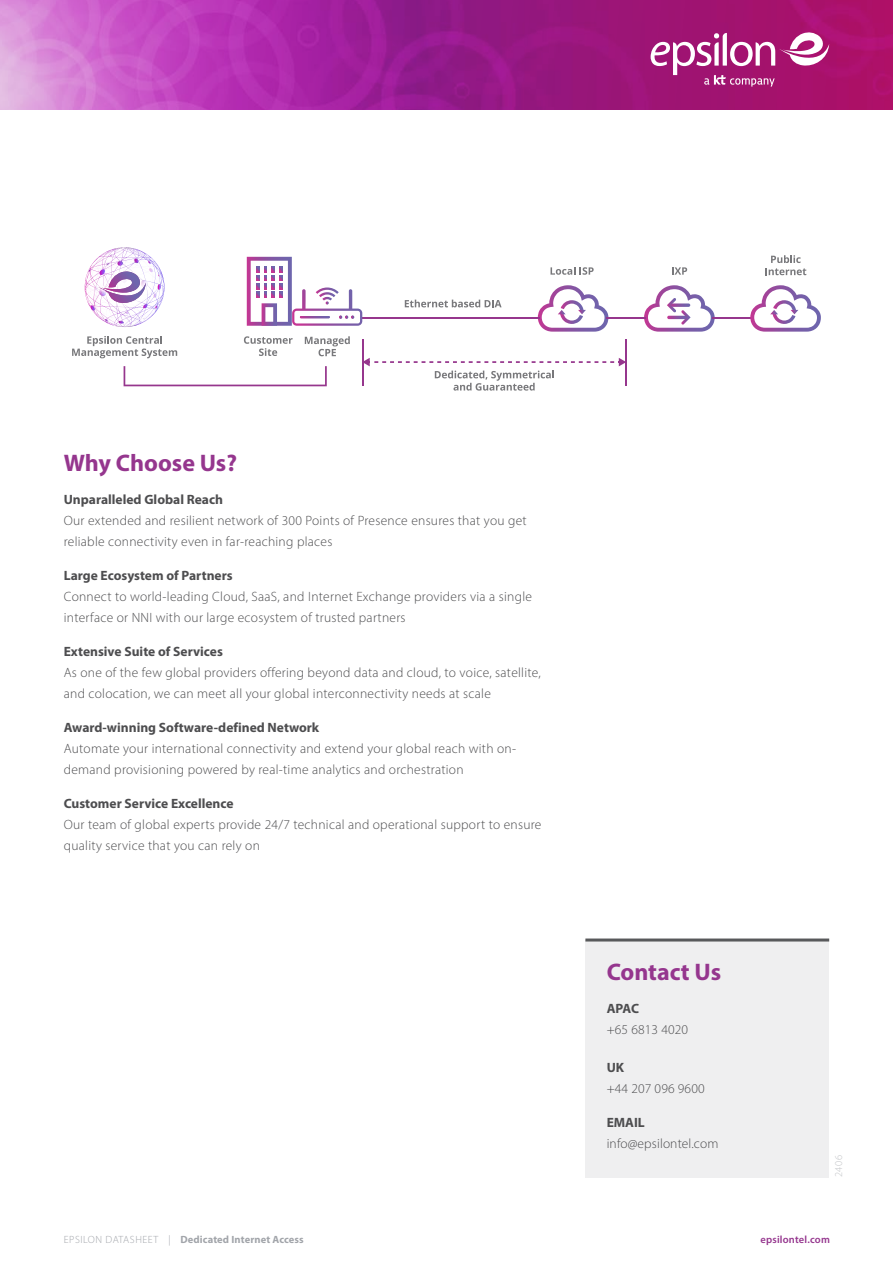
<style>
.page{position:relative;width:893px;height:1263px;background:#fff}
.page>*{position:absolute;margin:0;border:0;box-sizing:border-box;transform-origin:0 0}
.t1{font:700 24px "Myriad Pro";color:#95368e}
.t2{font:300 13.5px/21px "Myriad Pro";letter-spacing:.02em;color:#4d4d4f}
.t3{font:700 13.5px "Myriad Pro";color:#4d4d4f}
.t4{font:700 10.5px "Myriad Pro";letter-spacing:.01em;color:#a2a5aa}
.t5{font:600 10.5px "Myriad Pro";letter-spacing:.02em;color:#95368e}
.t6{font:300 10.5px "Myriad Pro";color:#c2c4c7}
.s1{font-weight:300}
</style>
<div class="page">
<img style="left:0;top:0;width:893px;height:109px">
<svg style="left:651px;top:32px;width:178px;height:55px"></svg>
<div style="left:585px;top:940px;width:244px;height:237px;background:#efeff0"></div>
<hr style="left:585px;top:938px;width:244px;height:3px;background:#58595b">
<svg style="left:244px;top:336px;width:49px;height:20px"></svg>
<svg style="left:405px;top:300px;width:97px;height:7px"></svg>
<svg style="left:72px;top:336px;width:105px;height:22px"></svg>
<svg style="left:305px;top:336px;width:45px;height:20px"></svg>
<svg style="left:550px;top:267px;width:44px;height:8px"></svg>
<svg style="left:672px;top:267px;width:15px;height:8px"></svg>
<svg style="left:765px;top:255px;width:41px;height:20px"></svg>
<svg style="left:538px;top:285px;width:70px;height:47px"></svg>
<svg style="left:644px;top:285px;width:71px;height:47px"></svg>
<hr style="left:362px;top:317px;width:178px;height:1px;background:#96368d">
<hr style="left:362px;top:339px;width:2px;height:46px;background:#96368d">
<svg style="left:124px;top:366px;width:203px;height:20px"></svg>
<hr style="left:625px;top:339px;width:2px;height:46px;background:#96368d">
<svg style="left:362px;top:358px;width:264px;height:33px"></svg>
<hr style="left:606px;top:317px;width:40px;height:1px;background:#96368d">
<hr style="left:713px;top:317px;width:39px;height:1px;background:#96368d">
<svg style="left:247px;top:257px;width:115px;height:69px"></svg>
<svg style="left:750px;top:285px;width:71px;height:47px"></svg>
<svg style="left:85px;top:247px;width:80px;height:80px"></svg>
<img style="left:86px;top:269px;width:5px;height:16px">
<img style="left:106px;top:251px;width:33px;height:15px">
<h1 class="t1" style="left:64px;top:447px;width:175px">Why Choose Us?</h1>
<p class="t3" style="left:64px;top:491px;width:161px">Unparalleled Global Reach</p>
<p class="t2" style="left:64px;top:510px;width:464px">Our extended and resilient network of 300 Points of Presence ensures that you get reliable connectivity even in far-reaching places</p>
<p class="t3" style="left:64px;top:567px;width:170px">Large Ecosystem of Partners</p>
<p class="t2" style="left:64px;top:586px;width:470px">Connect to world-leading Cloud, SaaS, and Internet Exchange providers via a single interface or NNI with our large ecosystem of trusted partners</p>
<p class="t3" style="left:64px;top:643px;width:161px">Extensive Suite of Services</p>
<p class="t2" style="left:64px;top:662px;width:479px">As one of the few global providers offering beyond data and cloud, to voice, satellite, and colocation, we can meet all your global interconnectivity needs at scale</p>
<p class="t3" style="left:64px;top:718px;width:257px">Award-winning Software-defined Network</p>
<p class="t2" style="left:64px;top:738px;width:454px">Automate your international connectivity and extend your global reach with on&shy;demand provisioning powered by real-time analytics and orchestration</p>
<p class="t3" style="left:64px;top:794px;width:171px">Customer Service Excellence</p>
<p class="t2" style="left:64px;top:813px;width:479px">Our team of global experts provide 24/7 technical and operational support to ensure quality service that you can rely on</p>
<h1 class="t1" style="left:607px;top:956px;width:116px">Contact Us</h1>
<p class="t3" style="left:607px;top:1000px;width:34px">APAC</p>
<p class="t2" style="left:607px;top:1019px;width:83px">+65 6813 4020</p>
<p class="t3" style="left:607px;top:1059px;width:19px">UK</p>
<p class="t2" style="left:607px;top:1078px;width:99px">+44 207 096 9600</p>
<p class="t3" style="left:607px;top:1114px;width:40px">EMAIL</p>
<p class="t2" style="left:607px;top:1133px;width:113px">info@epsilontel.com</p>
<p class="t6" style="left:832px;top:1177px;width:24px;rotate:-90deg">2406</p>
<p class="t4" style="left:64px;top:1232px;width:241px"><span class="s1">EPSILON DATASHEET |</span> Dedicated Internet Access</p>
<p class="t5" style="left:760px;top:1232px;width:71px">epsilontel.com</p>
</div>
